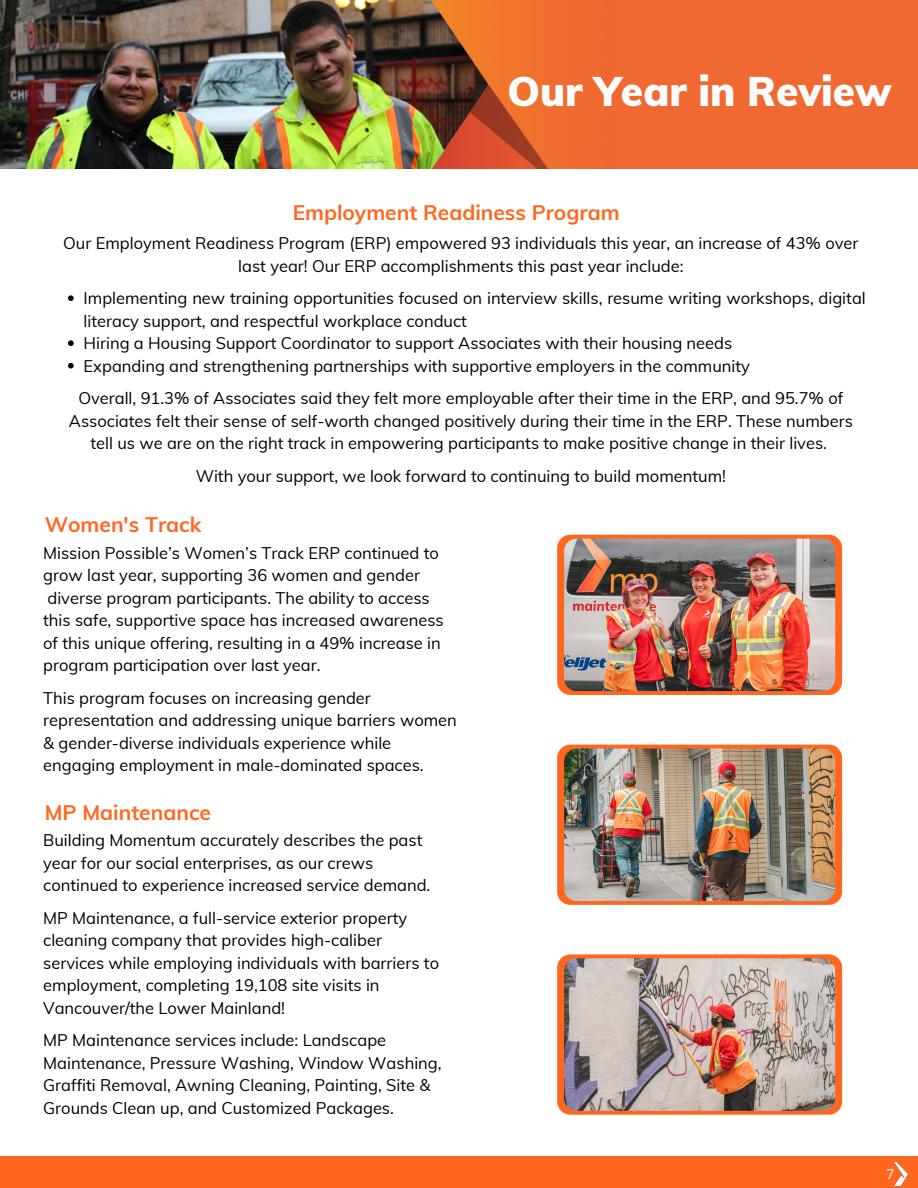
<style>
.page{position:relative;width:918px;height:1188px;background:#fff}
.page>*{position:absolute;margin:0;border:0;box-sizing:border-box;transform-origin:0 0}
.t1{font:900 40.5px "Muli";color:#fcfdfd}
.t2{font:700 21px "Muli";color:#ff671f}
.t3{font:16.5px/22.5px "Muli";color:#000}
.t4{font:13.5px "Open Sans";color:#fff}
</style>
<div class="page">
<img style="left:0;top:0;width:918px;height:169px">
<svg style="left:557px;top:535px;width:285px;height:160px;background:#fb6925"></svg>
<img style="left:564px;top:539px;width:271px;height:152px;border-radius:13px">
<div style="left:557px;top:745px;width:285px;height:160px;background:#ff671f;border-radius:13px"></div>
<img style="left:564px;top:749px;width:271px;height:152px;border-radius:13px">
<div style="left:557px;top:954px;width:285px;height:161px;background:#ff671f;border-radius:13px"></div>
<img style="left:564px;top:958px;width:271px;height:153px;border-radius:13px">
<svg style="left:68px;top:295px;width:6px;height:6px"></svg>
<svg style="left:68px;top:340px;width:6px;height:6px"></svg>
<svg style="left:68px;top:363px;width:6px;height:6px"></svg>
<div style="left:0;top:1156px;width:918px;height:32px;background:#ff671f"></div>
<img style="left:894px;top:1163px;width:14px;height:22px">
<h1 class="t1" style="left:508px;top:66px;width:386px">Our Year in Review</h1>
<p class="t2" style="left:293px;top:199px;width:328px">Employment Readiness Program</p>
<p class="t3" style="left:63px;top:232px;width:797px;text-align:center">Our Employment Readiness Program (ERP) empowered 93 individuals this year, an increase of 43% over last year! Our ERP accomplishments this past year include:</p>
<p class="t3" style="left:84px;top:287px;width:784px">Implementing new training opportunities focused on interview skills, resume writing workshops, digital literacy support, and respectful workplace conduct<br>Hiring a Housing Support Coordinator to support Associates with their housing needs<br>Expanding and strengthening partnerships with supportive employers in the community</p>
<p class="t3" style="left:69px;top:387px;width:785px;text-align:center">Overall, 91.3% of Associates said they felt more employable after their time in the ERP, and 95.7% of<br>Associates felt their sense of self-worth changed positively during their time in the ERP. These numbers tell us we are on the right track in empowering participants to make positive change in their lives.</p>
<p class="t3" style="left:196px;top:464px;width:532px">With your support, we look forward to continuing to build momentum!</p>
<p class="t2" style="left:45px;top:511px;width:158px">Women's Track</p>
<p class="t3" style="left:43px;top:541px;width:402px">Mission Possible’s Women’s Track ERP continued to grow last year, supporting 36 women and gender diverse program participants. The ability to access this safe, supportive space has increased awareness of this unique offering, resulting in a 49% increase in program participation over last year.</p>
<p class="t3" style="left:43px;top:686px;width:415px">This program focuses on increasing gender representation and addressing unique barriers women &amp; gender-diverse individuals experience while engaging employment in male-dominated spaces.</p>
<p class="t2" style="left:45px;top:799px;width:168px">MP Maintenance</p>
<p class="t3" style="left:43px;top:829px;width:389px">Building Momentum accurately describes the past year for our social enterprises, as our crews continued to experience increased service demand.</p>
<p class="t3" style="left:43px;top:906px;width:397px">MP Maintenance, a full-service exterior property cleaning company that provides high-caliber services while employing individuals with barriers to employment, completing 19,108 site visits in Vancouver/the Lower Mainland!</p>
<p class="t3" style="left:43px;top:1029px;width:400px">MP Maintenance services include: Landscape Maintenance, Pressure Washing, Window Washing, Graffiti Removal, Awning Cleaning, Painting, Site &amp; Grounds Clean up, and Customized Packages.</p>
<p class="t4" style="left:887px;top:1165px;width:9px">7</p>
</div>
